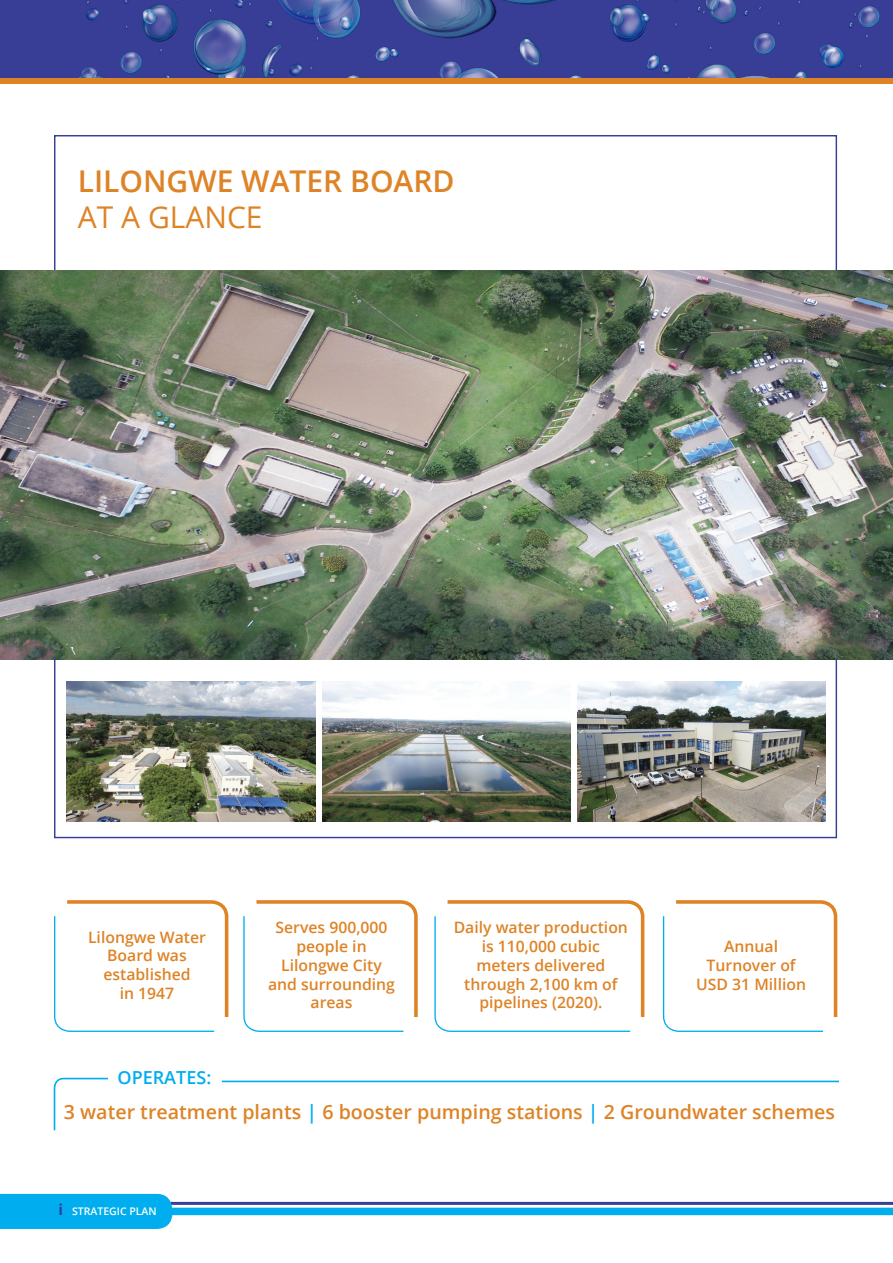
<style>
.page{position:relative;width:893px;height:1263px;background:#fff}
.page>*{position:absolute;margin:0;border:0;box-sizing:border-box;transform-origin:0 0}
.t1{font:600 30px/36px "Open Sans";color:#de8326}
.t2{font:600 19.65px "Open Sans";color:#de8326}
.t3{font:600 18px "Open Sans";color:#00aeef}
.t4{font:600 15.75px/18.9px "Open Sans";color:#de8326;text-align:center}
.t5{font:700 15px "Open Sans";color:#383d96}
.t6{font:600 10.5px "Open Sans";color:#fff}
.s1{font-weight:400}
.s2{color:#00aeef}
</style>
<div class="page">
<img style="left:0;top:271px;width:893px;height:388px">
<img style="left:67px;top:681px;width:249px;height:140px">
<img style="left:322px;top:681px;width:249px;height:140px">
<img style="left:577px;top:681px;width:249px;height:140px">
<hr style="left:128px;top:1202px;width:765px;height:3px;background:#383d96">
<div style="left:0;top:1194px;width:172px;height:35px;background:#00aeef"></div>
<div style="left:166px;top:1208px;width:727px;height:7px;background:#00aeef"></div>
<img style="left:15px;top:0;width:878px;height:78px">
<div style="left:0;top:78px;width:893px;height:6px;background:#de8326"></div>
<svg style="left:54px;top:900px;width:175px;height:132px"></svg>
<svg style="left:53px;top:1077px;width:55px;height:54px"></svg>
<svg style="left:243px;top:900px;width:175px;height:132px"></svg>
<svg style="left:662px;top:900px;width:176px;height:132px"></svg>
<svg style="left:434px;top:900px;width:211px;height:132px"></svg>
<hr style="left:222px;top:1080px;width:617px;height:2px;background:#00aeef">
<p class="t1" style="left:78px;top:162px;width:378px">LILONGWE WATER BOARD<br><span class="s1">AT A GLANCE</span></p>
<p class="t4" style="left:88px;top:927px;width:119px">Lilongwe Water<br>Board was</p>
<p class="t4" style="left:103px;top:965px;width:89px">established</p>
<p class="t4" style="left:120px;top:984px;width:56px">in 1947</p>
<p class="t3" style="left:118px;top:1065px;width:95px">OPERATES:</p>
<p class="t4" style="left:276px;top:917px;width:113px">Serves 900,000 people in</p>
<p class="t4" style="left:281px;top:955px;width:102px">Lilongwe City</p>
<p class="t4" style="left:268px;top:974px;width:128px">and surrounding areas</p>
<p class="t4" style="left:454px;top:917px;width:176px">Daily water production is 110,000 cubic</p>
<p class="t4" style="left:464px;top:955px;width:155px">meters delivered through 2,100 km of pipelines (2020).</p>
<p class="t4" style="left:724px;top:937px;width:55px">Annual</p>
<p class="t4" style="left:707px;top:956px;width:91px">Turnover of</p>
<p class="t4" style="left:696px;top:975px;width:111px">USD 31 Million</p>
<p class="t2" style="left:64px;top:1098px;width:773px">3 water treatment plants <span class="s2">|</span> 6 booster pumping stations <span class="s2">|</span> 2 Groundwater schemes</p>
<p class="t5" style="left:59px;top:1199px;width:6px">i</p>
<p class="t6" style="left:72px;top:1204px;width:86px">STRATEGIC PLAN</p>
</div>
